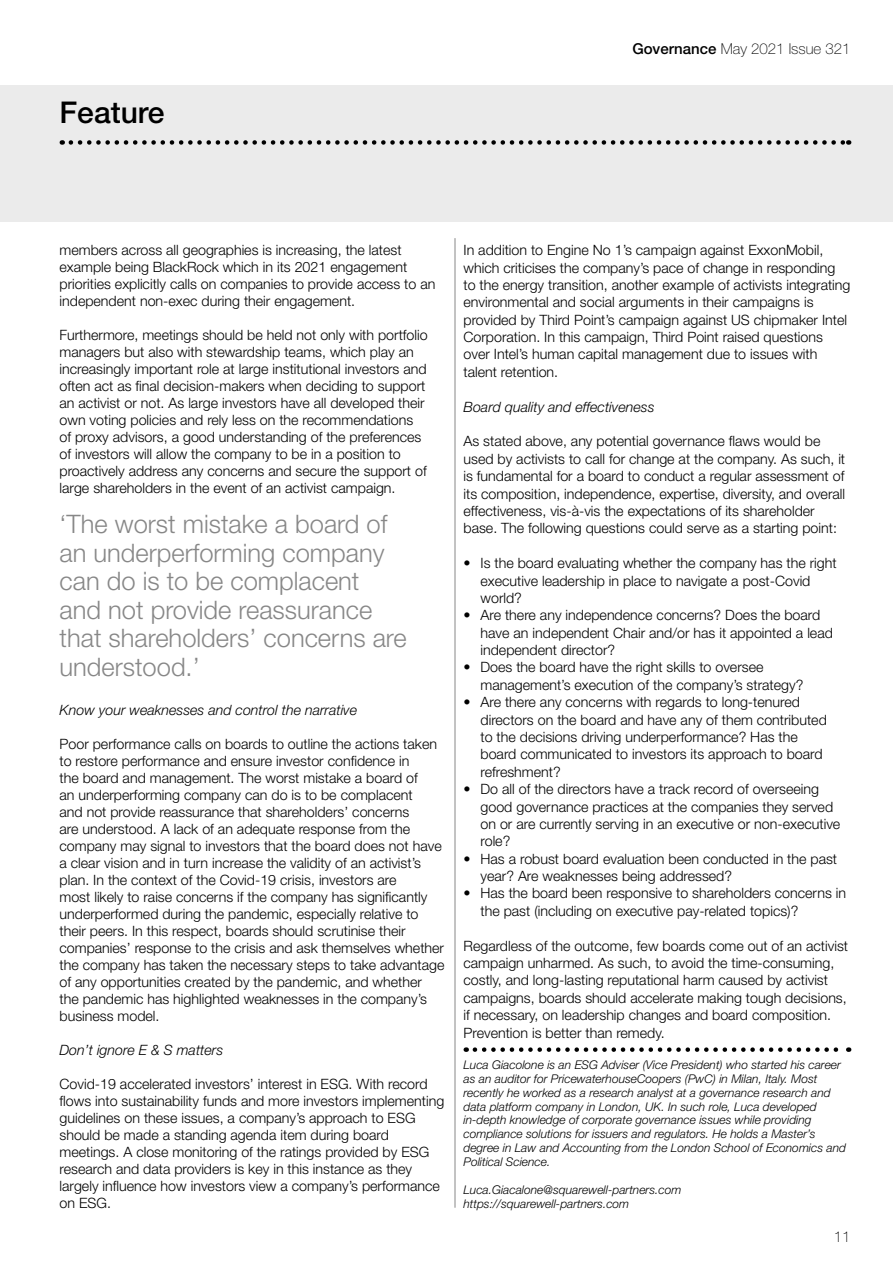
<style>
.page{position:relative;width:893px;height:1263px;background:#fff}
.page>*{position:absolute;margin:0;border:0;box-sizing:border-box;transform-origin:0 0}
.t1{font:500 30px "Helvetica Neue LT Std";color:#000}
.t2{font:300 25.5px/28.5px "Helvetica Neue LT Std";color:#878787}
.t3{font:100 15px "Helvetica Neue LT Std";color:#000}
.t4{font:300 14.25px/17px "Helvetica Neue LT Std";color:#000}
.t5{font:italic 300 14.25px "Helvetica Neue LT Std";color:#000}
.t6{font:italic 300 12px/14px "Helvetica Neue LT Std";color:#000}
.s1{font-weight:500}
</style>
<div class="page">
<div style="left:0;top:85px;width:893px;height:136px;background:#ebebeb"></div>
<svg style="left:71px;top:140px;width:778px;height:5px"></svg>
<hr style="left:455px;top:238px;width:1px;height:970px;background:#878787">
<svg style="left:475px;top:1047px;width:374px;height:5px"></svg>
<h1 class="t1" style="left:60px;top:95px;width:107px">Feature</h1>
<p class="t3" style="left:632px;top:40px;width:220px"><span class="s1">Governance</span> May 2021 Issue 321</p>
<p class="t4" style="left:60px;top:241px;width:377px">members across all geographies is increasing, the latest example being BlackRock which in its 2021 engagement priorities explicitly calls on companies to provide access to an independent non-exec during their engagement.</p>
<p class="t4" style="left:60px;top:326px;width:370px">Furthermore, meetings should be held not only with portfolio managers but also with stewardship teams, which play an increasingly important role at large institutional investors and often act as final decision-makers when deciding to support an activist or not. As large investors have all developed their own voting policies and rely less on the recommendations of proxy advisors, a good understanding of the preferences of investors will allow the company to be in a position to proactively address any concerns and secure the support of large shareholders in the event of an activist campaign.</p>
<h2 class="t2" style="left:60px;top:509px;width:349px">‘The worst mistake a board of an underperforming company can do is to be complacent and not provide reassurance that shareholders’ concerns are understood.’</h2>
<p class="t5" style="left:60px;top:701px;width:299px">Know your weaknesses and control the narrative</p>
<p class="t4" style="left:60px;top:735px;width:386px">Poor performance calls on boards to outline the actions taken to restore performance and ensure investor confidence in<br>the board and management. The worst mistake a board of<br>an underperforming company can do is to be complacent<br>and not provide reassurance that shareholders’ concerns<br>are understood. A lack of an adequate response from the company may signal to investors that the board does not have a clear vision and in turn increase the validity of an activist’s plan. In the context of the Covid-19 crisis, investors are<br>most likely to raise concerns if the company has significantly underperformed during the pandemic, especially relative to their peers. In this respect, boards should scrutinise their companies’ response to the crisis and ask themselves whether the company has taken the necessary steps to take advantage of any opportunities created by the pandemic, and whether the pandemic has highlighted weaknesses in the company’s business model.</p>
<p class="t5" style="left:60px;top:1041px;width:165px">Don’t ignore E &amp; S matters</p>
<p class="t4" style="left:60px;top:1075px;width:386px">Covid-19 accelerated investors’ interest in ESG. With record flows into sustainability funds and more investors implementing guidelines on these issues, a company’s approach to ESG should be made a standing agenda item during board meetings. A close monitoring of the ratings provided by ESG research and data providers is key in this instance as they largely influence how investors view a company’s performance on ESG.</p>
<p class="t4" style="left:463px;top:241px;width:388px;line-height:17.4px">In addition to Engine No 1’s campaign against ExxonMobil, which criticises the company’s pace of change in responding to the energy transition, another example of activists integrating environmental and social arguments in their campaigns is provided by Third Point’s campaign against US chipmaker Intel Corporation. In this campaign, Third Point raised questions over Intel’s human capital management due to issues with talent retention.</p>
<p class="t5" style="left:463px;top:398px;width:193px">Board quality and effectiveness</p>
<p class="t4" style="left:463px;top:432px;width:383px;line-height:17.4px">As stated above, any potential governance flaws would be used by activists to call for change at the company. As such, it is fundamental for a board to conduct a regular assessment of its composition, independence, expertise, diversity, and overall effectiveness, vis-à-vis the expectations of its shareholder base. The following questions could serve as a starting point:</p>
<p class="t4" style="left:480px;top:554px;width:358px;line-height:17.4px;text-indent:-17px">• Is the board evaluating whether the company has the right executive leadership in place to navigate a post-Covid world?</p>
<p class="t4" style="left:480px;top:606px;width:354px;line-height:17.4px;text-indent:-17px">• Are there any independence concerns? Does the board have an independent Chair and/or has it appointed a lead independent director?</p>
<p class="t4" style="left:480px;top:658px;width:324px;line-height:17.4px;text-indent:-17px">• Does the board have the right skills to oversee management’s execution of the company’s strategy?</p>
<p class="t4" style="left:480px;top:693px;width:348px;line-height:17.4px;text-indent:-17px">• Are there any concerns with regards to long-tenured directors on the board and have any of them contributed to the decisions driving underperformance? Has the board communicated to investors its approach to board refreshment?</p>
<p class="t4" style="left:480px;top:780px;width:361px;line-height:17.4px;text-indent:-17px">• Do all of the directors have a track record of overseeing good governance practices at the companies they served on or are currently serving in an executive or non-executive role?</p>
<p class="t4" style="left:480px;top:850px;width:358px;line-height:17.4px;text-indent:-17px">• Has a robust board evaluation been conducted in the past year? Are weaknesses being addressed?</p>
<p class="t4" style="left:480px;top:884px;width:367px;line-height:17.4px;text-indent:-17px">• Has the board been responsive to shareholders concerns in the past (including on executive pay-related topics)?</p>
<p class="t4" style="left:463px;top:936px;width:386px;line-height:17.4px">Regardless of the outcome, few boards come out of an activist campaign unharmed. As such, to avoid the time-consuming, costly, and long-lasting reputational harm caused by activist campaigns, boards should accelerate making tough decisions, if necessary, on leadership changes and board composition.<br>Prevention is better than remedy.</p>
<p class="t6" style="left:463px;top:1057px;width:384px">Luca Giacolone is an ESG Adviser (Vice President) who started his career as an auditor for PricewaterhouseCoopers (PwC) in Milan, Italy. Most recently he worked as a research analyst at a governance research and data platform company in London, UK. In such role, Luca developed in-depth knowledge of corporate governance issues while providing compliance solutions for issuers and regulators. He holds a Master’s degree in Law and Accounting from the London School of Economics and Political Science.</p>
<p class="t6" style="left:463px;top:1182px;width:219px">Luca.Giacalone@squarewell-partners.com https://squarewell-partners.com</p>
<p class="t3" style="left:834px;top:1228px;width:18px">11</p>
</div>
